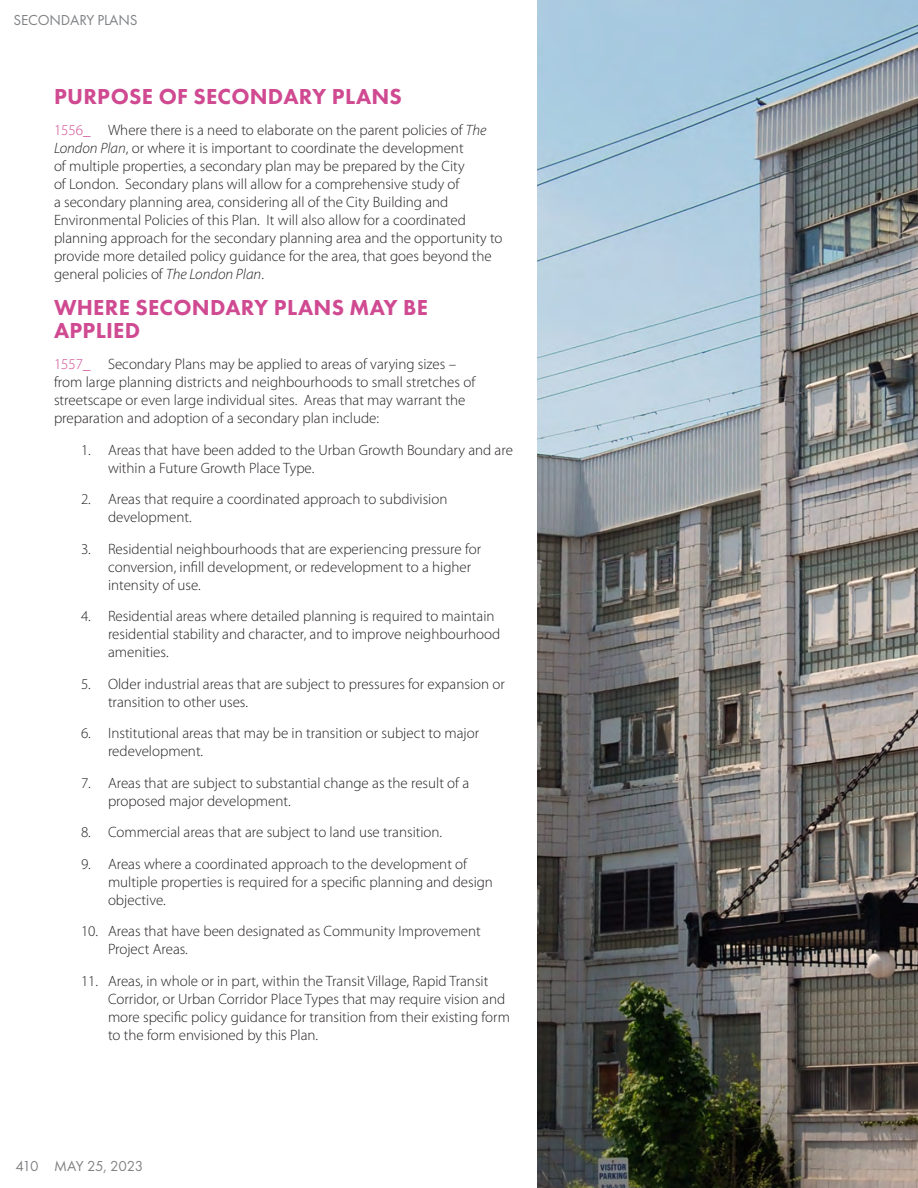
<style>
.page{position:relative;width:918px;height:1188px;background:#fff}
.page>*{position:absolute;margin:0;border:0;box-sizing:border-box;transform-origin:0 0}
.Chapter_Subheader{font:800 22.5px/22.5px "Futura PT";letter-spacing:.01em;color:#d04a92}
.Body_Copy_-_P{font:300 15px/18px "Myriad Pro";color:#231f20}
.t1{font:15px "Futura PT";letter-spacing:-.01em;color:#808285}
.t2{font:15px "Futura PT";letter-spacing:-.03em;color:#040503}
.s1{color:#d04a92}
.s2{font-style:italic}
</style>
<div class="page">
<img style="left:538px;top:0;width:380px;height:1188px">
<p class="t1" style="left:14px;top:11px;width:125px">SECONDARY PLANS</p>
<h3 class="Chapter_Subheader" style="left:54px;top:84px;width:349px">PURPOSE OF SECONDARY PLANS</h3>
<p class="Body_Copy_-_P" style="left:54px;top:121px;width:450px"><span class="s1">1556_</span> Where there is a need to elaborate on the parent policies of <span class="s2">The London Plan</span>, or where it is important to coordinate the development<br>of multiple properties, a secondary plan may be prepared by the City<br>of London. Secondary plans will allow for a comprehensive study of<br>a secondary planning area, considering all of the City Building and Environmental Policies of this Plan. It will also allow for a coordinated planning approach for the secondary planning area and the opportunity to provide more detailed policy guidance for the area, that goes beyond the general policies of <span class="s2">The London Plan</span>.</p>
<h3 class="Chapter_Subheader" style="left:54px;top:296px;width:375px">WHERE SECONDARY PLANS MAY BE<br>APPLIED</h3>
<p class="Body_Copy_-_P" style="left:54px;top:355px;width:423px"><span class="s1">1557_</span> Secondary Plans may be applied to areas of varying sizes – from large planning districts and neighbourhoods to small stretches of streetscape or even large individual sites. Areas that may warrant the preparation and adoption of a secondary plan include:</p>
<p class="Body_Copy_-_P" style="left:108px;top:440px;width:406px;text-indent:-27px">1. Areas that have been added to the Urban Growth Boundary and are within a Future Growth Place Type.</p>
<p class="Body_Copy_-_P" style="left:108px;top:490px;width:341px;text-indent:-27px">2. Areas that require a coordinated approach to subdivision development.</p>
<p class="Body_Copy_-_P" style="left:108px;top:539px;width:375px;text-indent:-27px">3. Residential neighbourhoods that are experiencing pressure for conversion, infill development, or redevelopment to a higher intensity of use.</p>
<p class="Body_Copy_-_P" style="left:108px;top:607px;width:394px;text-indent:-27px">4. Residential areas where detailed planning is required to maintain residential stability and character, and to improve neighbourhood amenities.</p>
<p class="Body_Copy_-_P" style="left:108px;top:674px;width:398px;text-indent:-27px">5. Older industrial areas that are subject to pressures for expansion or transition to other uses.</p>
<p class="Body_Copy_-_P" style="left:108px;top:724px;width:373px;text-indent:-27px">6. Institutional areas that may be in transition or subject to major redevelopment.</p>
<p class="Body_Copy_-_P" style="left:108px;top:773px;width:363px;text-indent:-27px">7. Areas that are subject to substantial change as the result of a proposed major development.</p>
<p class="Body_Copy_-_P" style="left:81px;top:823px;width:363px">8. Commercial areas that are subject to land use transition.</p>
<p class="Body_Copy_-_P" style="left:108px;top:854px;width:386px;text-indent:-27px">9. Areas where a coordinated approach to the development of multiple properties is required for a specific planning and design objective.</p>
<p class="Body_Copy_-_P" style="left:108px;top:922px;width:374px;text-indent:-27px">10. Areas that have been designated as Community Improvement<br>Project Areas.</p>
<p class="Body_Copy_-_P" style="left:108px;top:971px;width:404px;text-indent:-27px">11. Areas, in whole or in part, within the Transit Village, Rapid Transit Corridor, or Urban Corridor Place Types that may require vision and more specific policy guidance for transition from their existing form to the form envisioned by this Plan.</p>
<p class="t1" style="left:15px;top:1157px;width:25px">410</p>
<p class="t2" style="left:54px;top:1157px;width:91px">MAY 25, 2023</p>
</div>
